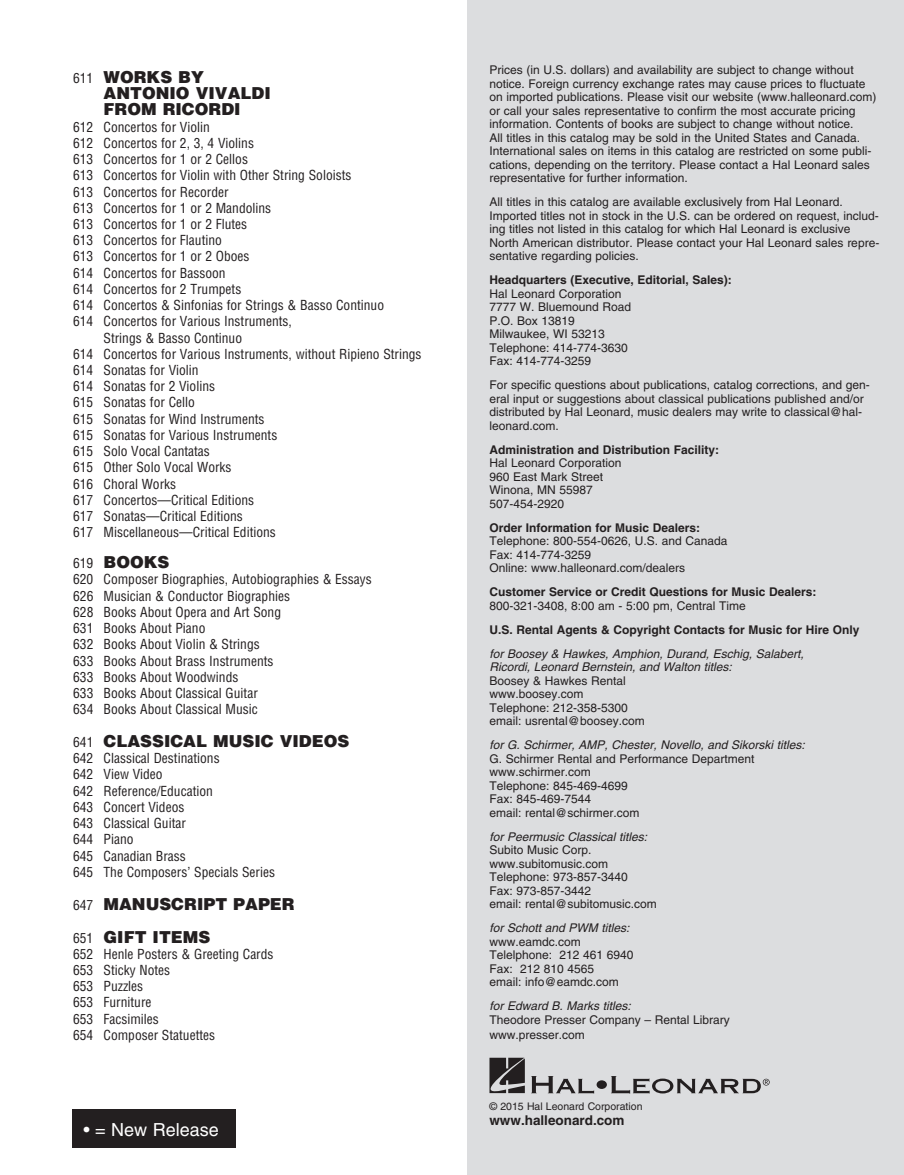
<style>
.page{position:relative;width:904px;height:1175px;background:#fff}
.page>*{position:absolute;margin:0;border:0;box-sizing:border-box;transform-origin:0 0}
.t1{font:18px "Helvetica";color:#fff}
.t2{font:900 16.5px/16.2px "Helvetica";color:#231f20}
.t3{font:condensed 13.5px/16.2px "Helvetica";color:#231f20}
.t4{font:700 13.5px "Helvetica";color:#231f20}
.t5{font:12px/13.5px "Helvetica";color:#231f20}
.t6{font:italic 12px/13.5px "Helvetica";color:#231f20}
.t7{font:700 12px "Helvetica";color:#231f20}
.t8{font:10.5px "Helvetica";color:#231f20}
.s1{font-weight:400;font-stretch:condensed;font-size:13.5px}
</style>
<div class="page">
<div style="left:467px;top:0;width:437px;height:1174px;background:#dcdddf"></div>
<div style="left:597px;top:1080px;width:10px;height:8px;background:#231f20;border-radius:50%"></div>
<svg style="left:489px;top:1057px;width:36px;height:37px"></svg>
<svg style="left:531px;top:1076px;width:63px;height:17px"></svg>
<svg style="left:611px;top:1076px;width:159px;height:17px"></svg>
<div style="left:72px;top:1109px;width:163px;height:39px;background:#231f20"></div>
<h2 class="t2" style="left:104px;top:68px;width:169px;text-indent:-30px"><span class="s1">611</span> WORKS BY<br>ANTONIO VIVALDI<br>FROM RICORDI</h2>
<p class="t3" style="left:73px;top:118px;width:138px">612 Concertos for Violin</p>
<p class="t3" style="left:73px;top:135px;width:182px">612 Concertos for 2, 3, 4 Violins</p>
<p class="t3" style="left:73px;top:151px;width:176px">613 Concertos for 1 or 2 Cellos</p>
<p class="t3" style="left:73px;top:167px;width:280px">613 Concertos for Violin with Other String Soloists</p>
<p class="t3" style="left:73px;top:183px;width:157px">613 Concertos for Recorder</p>
<p class="t3" style="left:73px;top:199px;width:200px">613 Concertos for 1 or 2 Mandolins</p>
<p class="t3" style="left:73px;top:216px;width:176px">613 Concertos for 1 or 2 Flutes</p>
<p class="t3" style="left:73px;top:232px;width:150px">613 Concertos for Flautino</p>
<p class="t3" style="left:73px;top:248px;width:178px">613 Concertos for 1 or 2 Oboes</p>
<p class="t3" style="left:73px;top:264px;width:154px">614 Concertos for Bassoon</p>
<p class="t3" style="left:73px;top:280px;width:170px">614 Concertos for 2 Trumpets</p>
<p class="t3" style="left:73px;top:297px;width:312px">614 Concertos &amp; Sinfonias for Strings &amp; Basso Continuo</p>
<p class="t3" style="left:73px;top:313px;width:220px">614 Concertos for Various Instruments,</p>
<p class="t3" style="left:104px;top:329px;width:140px">Strings &amp; Basso Continuo</p>
<p class="t3" style="left:73px;top:345px;width:350px">614 Concertos for Various Instruments, without Ripieno Strings</p>
<p class="t3" style="left:73px;top:362px;width:127px">614 Sonatas for Violin</p>
<p class="t3" style="left:73px;top:378px;width:143px">614 Sonatas for 2 Violins</p>
<p class="t3" style="left:73px;top:394px;width:123px">615 Sonatas for Cello</p>
<p class="t3" style="left:73px;top:410px;width:193px">615 Sonatas for Wind Instruments</p>
<p class="t3" style="left:73px;top:426px;width:206px">615 Sonatas for Various Instruments</p>
<p class="t3" style="left:73px;top:443px;width:138px">615 Solo Vocal Cantatas</p>
<p class="t3" style="left:73px;top:459px;width:160px">615 Other Solo Vocal Works</p>
<p class="t3" style="left:73px;top:475px;width:105px">616 Choral Works</p>
<p class="t3" style="left:73px;top:491px;width:183px">617 Concertos—Critical Editions</p>
<p class="t3" style="left:73px;top:507px;width:171px">617 Sonatas—Critical Editions</p>
<p class="t3" style="left:73px;top:524px;width:204px">617 Miscellaneous—Critical Editions</p>
<h2 class="t2" style="left:73px;top:553px;width:98px"><span class="s1">619</span> BOOKS</h2>
<p class="t3" style="left:73px;top:571px;width:300px">620 Composer Biographies, Autobiographies &amp; Essays 626 Musician &amp; Conductor Biographies<br>628 Books About Opera and Art Song<br>631 Books About Piano<br>632 Books About Violin &amp; Strings<br>633 Books About Brass Instruments<br>633 Books About Woodwinds<br>633 Books About Classical Guitar<br>634 Books About Classical Music</p>
<h2 class="t2" style="left:73px;top:732px;width:278px"><span class="s1">641</span> CLASSICAL MUSIC VIDEOS</h2>
<p class="t3" style="left:73px;top:750px;width:203px">642 Classical Destinations<br>642 View Video<br>642 Reference/Education<br>643 Concert Videos<br>643 Classical Guitar<br>644 Piano<br>645 Canadian Brass<br>645 The Composers’ Specials Series</p>
<h2 class="t2" style="left:73px;top:887px;width:223px;line-height:32.7px"><span class="s1">647</span> MANUSCRIPT PAPER<br><span class="s1">651</span> GIFT ITEMS</h2>
<p class="t3" style="left:73px;top:945px;width:202px">652 Henle Posters &amp; Greeting Cards<br>653 Sticky Notes<br>653 Puzzles<br>653 Furniture<br>653 Facsimiles<br>654 Composer Statuettes</p>
<h1 class="t1" style="left:83px;top:1118px;width:137px">• = New Release</h1>
<p class="t5" style="left:489px;top:63px;width:389px">Prices (in U.S. dollars) and availability are subject to change without notice. Foreign currency exchange rates may cause prices to fluctuate on imported publications. Please visit our website (www.halleonard.com) or call your sales representative to confirm the most accurate pricing information. Contents of books are subject to change without notice.<br>All titles in this catalog may be sold in the United States and Canada.<br>International sales on items in this catalog are restricted on some publi&shy;cations, depending on the territory. Please contact a Hal Leonard sales representative for further information.</p>
<p class="t5" style="left:489px;top:195px;width:391px">All titles in this catalog are available exclusively from Hal Leonard.<br>Imported titles not in stock in the U.S. can be ordered on request, includ&shy;ing titles not listed in this catalog for which Hal Leonard is exclusive North American distributor. Please contact your Hal Leonard sales repre&shy;sentative regarding policies.</p>
<p class="t7" style="left:489px;top:272px;width:244px">Headquarters (Executive, Editorial, Sales):</p>
<p class="t5" style="left:489px;top:287px;width:143px">Hal Leonard Corporation<br>7777 W. Bluemound Road<br>P.O. Box 13819<br>Milwaukee, WI 53213<br>Telephone: 414-774-3630<br>Fax: 414-774-3259</p>
<p class="t5" style="left:489px;top:378px;width:382px">For specific questions about publications, catalog corrections, and gen&shy;eral input or suggestions about classical publications published and/or distributed by Hal Leonard, music dealers may write to classical@hal&shy;leonard.com.</p>
<p class="t7" style="left:489px;top:442px;width:231px">Administration and Distribution Facility:</p>
<p class="t5" style="left:489px;top:456px;width:134px">Hal Leonard Corporation<br>960 East Mark Street<br>Winona, MN 55987<br>507-454-2920</p>
<p class="t7" style="left:489px;top:520px;width:212px">Order Information for Music Dealers:</p>
<p class="t5" style="left:489px;top:534px;width:240px">Telephone: 800-554-0626, U.S. and Canada<br>Fax: 414-774-3259<br>Online: www.halleonard.com/dealers</p>
<p class="t7" style="left:489px;top:584px;width:329px">Customer Service or Credit Questions for Music Dealers:</p>
<p class="t5" style="left:489px;top:599px;width:258px">800-321-3408, 8:00 am - 5:00 pm, Central Time</p>
<p class="t7" style="left:489px;top:622px;width:372px">U.S. Rental Agents &amp; Copyright Contacts for Music for Hire Only</p>
<p class="t6" style="left:489px;top:647px;width:316px">for Boosey &amp; Hawkes, Amphion, Durand, Eschig, Salabert,<br>Ricordi, Leonard Bernstein, and Walton titles:</p>
<p class="t5" style="left:489px;top:674px;width:157px">Boosey &amp; Hawkes Rental www.boosey.com<br>Telephone: 212-358-5300 email: usrental@boosey.com</p>
<p class="t6" style="left:489px;top:738px;width:317px">for G. Schirmer, AMP, Chester, Novello, and Sikorski titles:</p>
<p class="t5" style="left:489px;top:752px;width:267px">G. Schirmer Rental and Performance Department www.schirmer.com<br>Telephone: 845-469-4699<br>Fax: 845-469-7544<br>email: rental@schirmer.com</p>
<p class="t6" style="left:489px;top:830px;width:159px">for Peermusic Classical titles:</p>
<p class="t5" style="left:489px;top:843px;width:169px">Subito Music Corp. www.subitomusic.com<br>Telephone: 973-857-3440<br>Fax: 973-857-3442<br>email: rental@subitomusic.com</p>
<p class="t6" style="left:489px;top:921px;width:142px">for Schott and PWM titles:</p>
<p class="t5" style="left:489px;top:935px;width:146px">www.eamdc.com<br>Telelphone: 212 461 6940<br>Fax: 212 810 4565<br>email: info@eamdc.com</p>
<p class="t6" style="left:489px;top:999px;width:143px">for Edward B. Marks titles:</p>
<p class="t5" style="left:489px;top:1012px;width:242px;line-height:15px">Theodore Presser Company – Rental Library www.presser.com</p>
<p class="t8" style="left:489px;top:1099px;width:155px">© 2015 Hal Leonard Corporation</p>
<p class="t4" style="left:489px;top:1112px;width:137px">www.halleonard.com</p>
</div>
